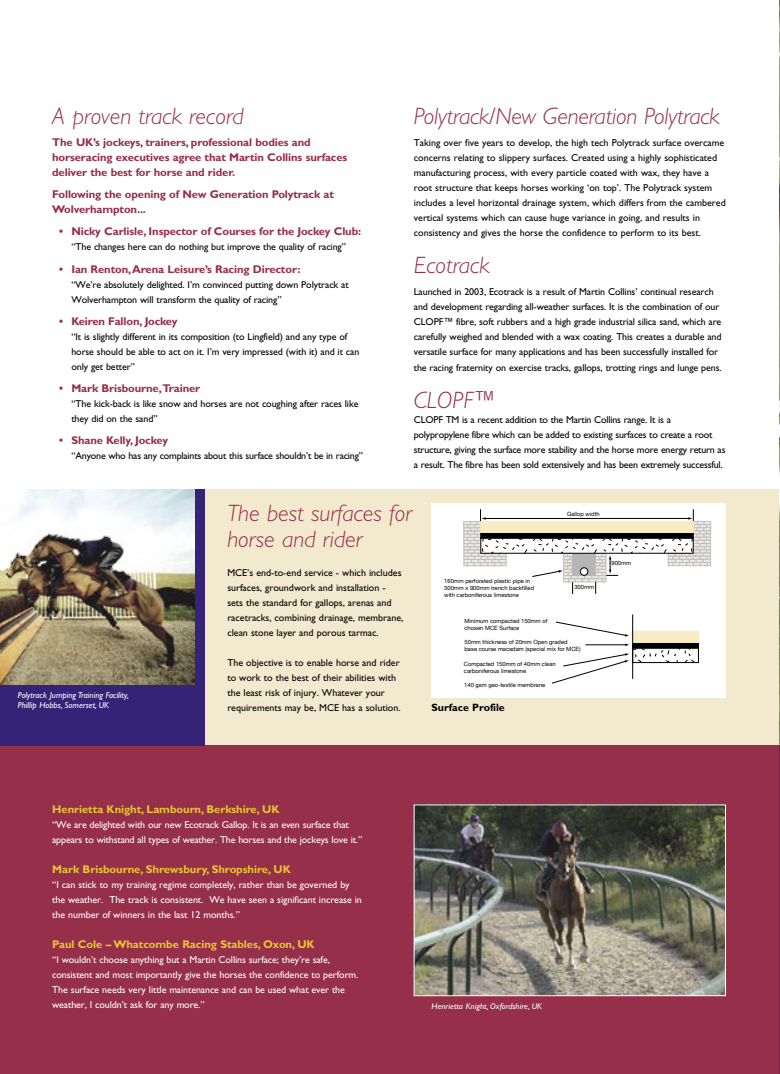
<style>
.page{position:relative;width:780px;height:1074px;background:#fff}
.page>*{position:absolute;margin:0;border:0;box-sizing:border-box;transform-origin:0 0}
.t1{font:italic 300 23.75px/26.2px "Gill Sans";color:#962f49}
.t2{font:700 11.25px/15px "Gill Sans";letter-spacing:-.01em;color:#962f49}
.t3{font:700 11.25px "Gill Sans";letter-spacing:-.005em;color:#e7c631}
.t4{font:700 10.62px "Gill Sans";color:#000}
.t5{font:10px/15px "Gill Sans";letter-spacing:-.01em;color:#000}
.t6{font:10px/15px "Gill Sans";letter-spacing:-.01em;color:#fff}
.t7{font:italic 8.75px "Gill Sans";color:#fff}
.t8{font:italic 8.25px "Gill Sans";color:#fff;scale:1.06 1}
.t9{font:5.88px/7px "Helvetica Neue";color:#000}
</style>
<div class="page">
<hr style="left:779px;top:744px;width:1px;height:330px;background:#352378">
<div style="left:0;top:744px;width:779px;height:330px;background:#962f49"></div>
<img style="left:779px;top:0;width:1px;height:744px">
<div style="left:201px;top:489px;width:578px;height:255px;background:#f2e9cf"></div>
<div style="left:431px;top:503px;width:294px;height:195px;background:#fff"></div>
<div style="left:632px;top:643px;width:66px;height:6px;background:#000"></div>
<div style="left:632px;top:642px;width:66px;height:7px;border:1px solid #000"></div>
<svg style="left:635px;top:650px;width:58px;height:10px"></svg>
<div style="left:632px;top:648px;width:66px;height:14px;border:1px solid #000"></div>
<div style="left:632px;top:631px;width:66px;height:11px;background:#f9ebc3"></div>
<svg style="left:551px;top:614px;width:82px;height:69px"></svg>
<svg style="left:463px;top:509px;width:248px;height:85px"></svg>
<img style="left:416px;top:806px;width:307px;height:188px">
<div style="left:414px;top:804px;width:311px;height:192px;border:1px solid #fff"></div>
<div style="left:0;top:489px;width:205px;height:256px;background:#352378"></div>
<img style="left:0;top:489px;width:194px;height:195px">
<p class="t1" style="left:52px;top:103px;width:193px">A proven track record</p>
<p class="t2" style="left:52px;top:135px;width:296px">The UK’s jockeys, trainers, professional bodies and horseracing executives agree that Martin Collins surfaces deliver the best for horse and rider.</p>
<p class="t2" style="left:52px;top:187px;width:283px">Following the opening of New Generation Polytrack at<br>Wolverhampton...</p>
<p class="t2" style="left:59px;top:224px;width:304px">• Nicky Carlisle, Inspector of Courses for the Jockey Club:</p>
<p class="t5" style="left:71px;top:240px;width:276px">“The changes here can do nothing but improve the quality of racing”</p>
<p class="t2" style="left:59px;top:261px;width:243px">• Ian Renton, Arena Leisure’s Racing Director:</p>
<p class="t5" style="left:71px;top:277px;width:279px">“We’re absolutely delighted. I’m convinced putting down Polytrack at<br>Wolverhampton will transform the quality of racing”</p>
<p class="t2" style="left:59px;top:313px;width:120px">• Keiren Fallon, Jockey</p>
<p class="t5" style="left:71px;top:329px;width:289px">“It is slightly different in its composition (to Lingfield) and any type of horse should be able to act on it. I’m very impressed (with it) and it can only get better”</p>
<p class="t2" style="left:59px;top:380px;width:143px">• Mark Brisbourne,Trainer</p>
<p class="t5" style="left:71px;top:396px;width:289px">“The kick-back is like snow and horses are not coughing after races like they did on the sand”</p>
<p class="t2" style="left:59px;top:432px;width:111px">• Shane Kelly, Jockey</p>
<p class="t5" style="left:71px;top:448px;width:293px">“Anyone who has any complaints about this surface shouldn’t be in racing”</p>
<p class="t1" style="left:414px;top:103px;width:307px">Polytrack/New Generation Polytrack</p>
<p class="t5" style="left:414px;top:135px;width:313px">Taking over five years to develop, the high tech Polytrack surface overcame concerns relating to slippery surfaces. Created using a highly sophisticated manufacturing process, with every particle coated with wax, they have a root structure that keeps horses working ‘on top’. The Polytrack system includes a level horizontal drainage system, which differs from the cambered vertical systems which can cause huge variance in going, and results in consistency and gives the horse the confidence to perform to its best.</p>
<p class="t1" style="left:414px;top:253px;width:77px">Ecotrack</p>
<p class="t5" style="left:414px;top:285px;width:309px">Launched in 2003, Ecotrack is a result of Martin Collins’ continual research and development regarding all-weather surfaces. It is the combination of our CLOPF™ fibre, soft rubbers and a high grade industrial silica sand, which are carefully weighed and blended with a wax coating. This creates a durable and versatile surface for many applications and has been successfully installed for the racing fraternity on exercise tracks, gallops, trotting rings and lunge pens.</p>
<p class="t1" style="left:414px;top:387px;width:83px">CLOPF™</p>
<p class="t5" style="left:414px;top:412px;width:313px">CLOPF TM is a recent addition to the Martin Collins range. It is a polypropylene fibre which can be added to existing surfaces to create a root structure, giving the surface more stability and the horse more energy return as a result. The fibre has been sold extensively and has been extremely successful.</p>
<p class="t7" style="left:18px;top:690px;width:112px">Polytrack Jumping Training Facility,</p>
<p class="t7" style="left:18px;top:700px;width:93px">Phillip Hobbs, Somerset, UK</p>
<p class="t1" style="left:227px;top:500px;width:186px">The best surfaces for horse and rider</p>
<p class="t5" style="left:227px;top:565px;width:178px">MCE’s end-to-end service - which includes surfaces, groundwork and installation - sets the standard for gallops, arenas and racetracks, combining drainage, membrane, clean stone layer and porous tarmac.</p>
<p class="t5" style="left:227px;top:655px;width:175px">The objective is to enable horse and rider to work to the best of their abilities with the least risk of injury. Whatever your requirements may be, MCE has a solution.</p>
<p class="t9" style="left:567px;top:510px;width:34px">Gallop width</p>
<p class="t9" style="left:444px;top:577px;width:91px">160mm perforated plastic pipe in<br>300mm x 900mm trench backfilled with carboniferous limestone</p>
<p class="t9" style="left:574px;top:583px;width:21px">300mm</p>
<p class="t9" style="left:464px;top:617px;width:84px">Minimum compacted 150mm of chosen MCE Surface</p>
<p class="t9" style="left:464px;top:660px;width:93px">Compacted 150mm of 40mm clean carboniferous limestone</p>
<p class="t9" style="left:464px;top:681px;width:83px">140 gsm geo-textile membrane</p>
<p class="t9" style="left:464px;top:638px;width:117px">50mm thickness of 20mm Open graded base course macadam (special mix for MCE)</p>
<p class="t4" style="left:431px;top:701px;width:75px">Surface Profile</p>
<p class="t9" style="left:611px;top:559px;width:21px">900mm</p>
<p class="t3" style="left:52px;top:802px;width:229px">Henrietta Knight, Lambourn, Berkshire, UK</p>
<p class="t6" style="left:52px;top:817px;width:311px">“We are delighted with our new Ecotrack Gallop. It is an even surface that appears to withstand all types of weather. The horses and the jockeys love it.”</p>
<p class="t3" style="left:52px;top:862px;width:240px">Mark Brisbourne, Shrewsbury, Shropshire, UK</p>
<p class="t6" style="left:52px;top:877px;width:311px">“I can stick to my training regime completely, rather than be governed by the weather. The track is consistent. We have seen a significant increase in the number of winners in the last 12 months.”</p>
<p class="t3" style="left:52px;top:937px;width:264px">Paul Cole – Whatcombe Racing Stables, Oxon, UK</p>
<p class="t6" style="left:52px;top:952px;width:308px">“I wouldn’t choose anything but a Martin Collins surface; they’re safe, consistent and most importantly give the horses the confidence to perform.<br>The surface needs very little maintenance and can be used what ever the weather, I couldn’t ask for any more.”</p>
<p class="t8" style="left:431px;top:1001px;width:106px">Henrietta Knight, Oxfordshire, UK</p>
</div>
